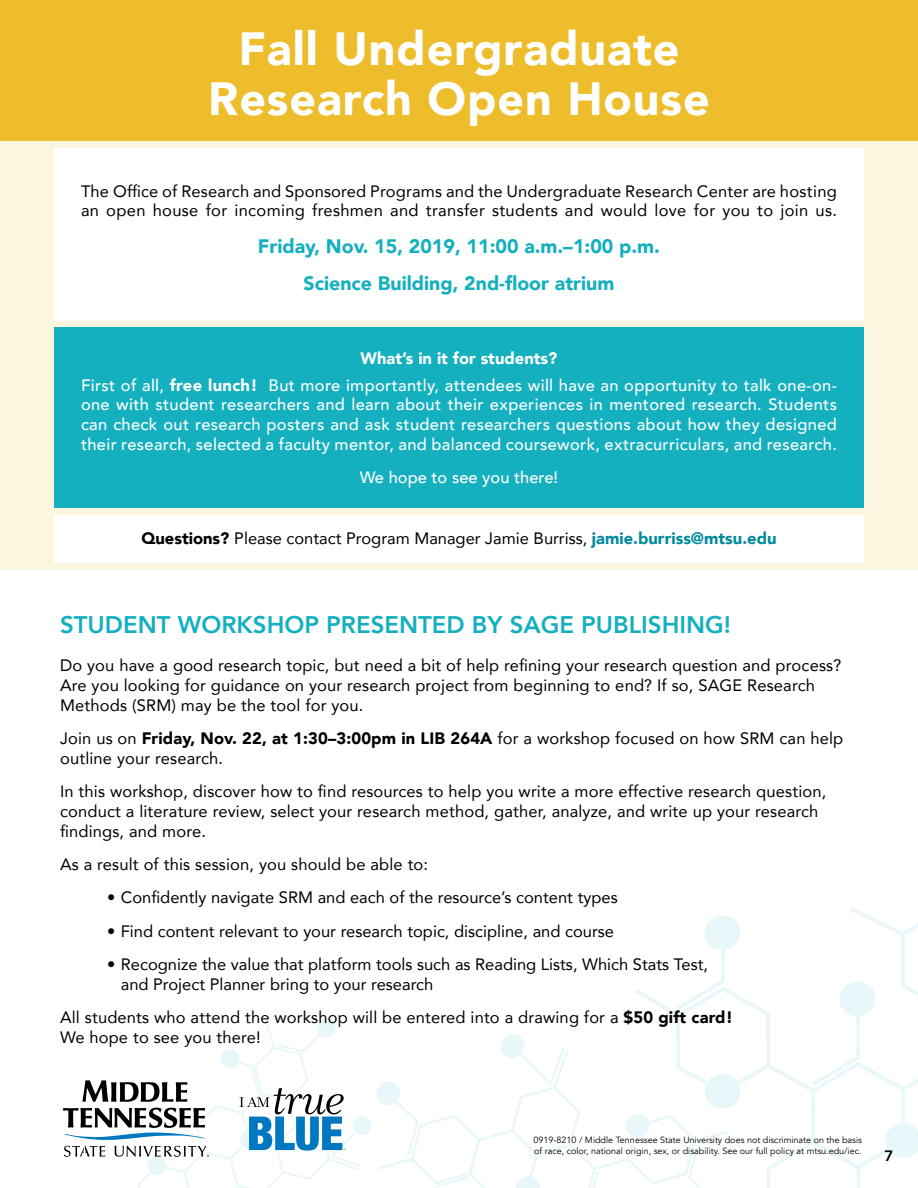
<style>
.page{position:relative;width:918px;height:1188px;background:#fff}
.page>*{position:absolute;margin:0;border:0;box-sizing:border-box;transform-origin:0 0}
.t1{font:900 46.5px/49.5px "Avenir";letter-spacing:.02em;color:#fff;text-align:center}
.t2{font:800 24px "Avenir";color:#14b0bf}
.Text_11_pt{font:900 19.5px "Avenir";color:#14b0bf}
.Text_11_pt-2{font:16.5px/19.8px "Avenir";letter-spacing:.01em;color:#000}
.Text_11_pt-3{font:500 16.5px/19.8px "Avenir";letter-spacing:.02em;color:#fff;text-align:justify}
.Text_11_pt-4{font:900 16.5px "Avenir";color:#fff}
.Text_11_pt-5{font:500 16.5px "Avenir";color:#fff}
.t3{font:800 15px "Avenir";color:#000}
.t4{font:9px/10.5px "Avenir";color:#000}
.s1{font-weight:900}
.s2{font-weight:900;color:#008a9e}
</style>
<div class="page">
<svg style="left:635px;top:908px;width:283px;height:280px"></svg>
<svg style="left:677px;top:910px;width:63px;height:100px"></svg>
<svg style="left:812px;top:977px;width:63px;height:109px"></svg>
<svg style="left:469px;top:1049px;width:258px;height:139px"></svg>
<svg style="left:688px;top:1143px;width:43px;height:45px"></svg>
<svg style="left:495px;top:1034px;width:70px;height:52px"></svg>
<svg style="left:588px;top:1172px;width:47px;height:16px"></svg>
<div style="left:0;top:94px;width:918px;height:476px;background:#fcf6e1"></div>
<div style="left:54px;top:515px;width:810px;height:48px;background:#fff"></div>
<div style="left:54px;top:327px;width:810px;height:181px;background:#14b0bf"></div>
<div style="left:54px;top:148px;width:810px;height:172px;background:#fff"></div>
<div style="left:0;top:0;width:918px;height:141px;background:#edbd2b"></div>
<svg style="left:63px;top:1019px;width:406px;height:169px"></svg>
<p class="t1" style="left:208px;top:23px;width:503px">Fall Undergraduate<br>Research Open House</p>
<p class="Text_11_pt-2" style="left:81px;top:180px;width:758px">The Office of Research and Sponsored Programs and the Undergraduate Research Center are hosting an open house for incoming freshmen and transfer students and would love for you to join us.</p>
<p class="Text_11_pt" style="left:258px;top:230px;width:404px">Friday, Nov. 15, 2019, 11:00 a.m.–1:00 p.m.</p>
<p class="Text_11_pt" style="left:304px;top:267px;width:312px">Science Building, 2nd-floor atrium</p>
<p class="Text_11_pt-4" style="left:361px;top:344px;width:198px">What’s in it for students?</p>
<p class="Text_11_pt-3" style="left:81px;top:374px;width:758px">First of all, <span class="s1">free lunch!</span> But more importantly, attendees will have an opportunity to talk one-on&shy;one with student researchers and learn about their experiences in mentored research. Students can check out research posters and ask student researchers questions about how they designed their research, selected a faculty mentor, and balanced coursework, extracurriculars, and research.</p>
<p class="Text_11_pt-5" style="left:360px;top:463px;width:200px">We hope to see you there!</p>
<p class="Text_11_pt-2" style="left:141px;top:527px;width:637px"><span class="s1">Questions?</span> Please contact Program Manager Jamie Burriss, <span class="s2">jamie.burriss@mtsu.edu</span></p>
<p class="t2" style="left:60px;top:606px;width:673px">STUDENT WORKSHOP PRESENTED BY SAGE PUBLISHING!</p>
<p class="Text_11_pt-2" style="left:60px;top:655px;width:783px">Do you have a good research topic, but need a bit of help refining your research question and process?<br>Are you looking for guidance on your research project from beginning to end? If so, SAGE Research<br>Methods (SRM) may be the tool for you.</p>
<p class="Text_11_pt-2" style="left:60px;top:728px;width:785px">Join us on <span class="s1">Friday, Nov. 22, at 1:30–3:00pm in LIB 264A</span> for a workshop focused on how SRM can help outline your research.</p>
<p class="Text_11_pt-2" style="left:60px;top:781px;width:768px">In this workshop, discover how to find resources to help you write a more effective research question, conduct a literature review, select your research method, gather, analyze, and write up your research findings, and more.</p>
<p class="Text_11_pt-2" style="left:60px;top:854px;width:370px">As a result of this session, you should be able to:</p>
<p class="Text_11_pt-2" style="left:107px;top:887px;width:512px">• Confidently navigate SRM and each of the resource’s content types</p>
<p class="Text_11_pt-2" style="left:107px;top:921px;width:508px">• Find content relevant to your research topic, discipline, and course</p>
<p class="Text_11_pt-2" style="left:121px;top:954px;width:589px;text-indent:-14px">• Recognize the value that platform tools such as Reading Lists, Which Stats Test, and Project Planner bring to your research</p>
<p class="Text_11_pt-2" style="left:60px;top:1007px;width:675px">All students who attend the workshop will be entered into a drawing for a <span class="s1">$50 gift card!<br></span>We hope to see you there!</p>
<p class="t4" style="left:534px;top:1135px;width:330px">0919-8210 / Middle Tennessee State University does not discriminate on the basis of race, color, national origin, sex, or disability. See our full policy at mtsu.edu/iec.</p>
<p class="t3" style="left:884px;top:1144px;width:10px">7</p>
</div>
